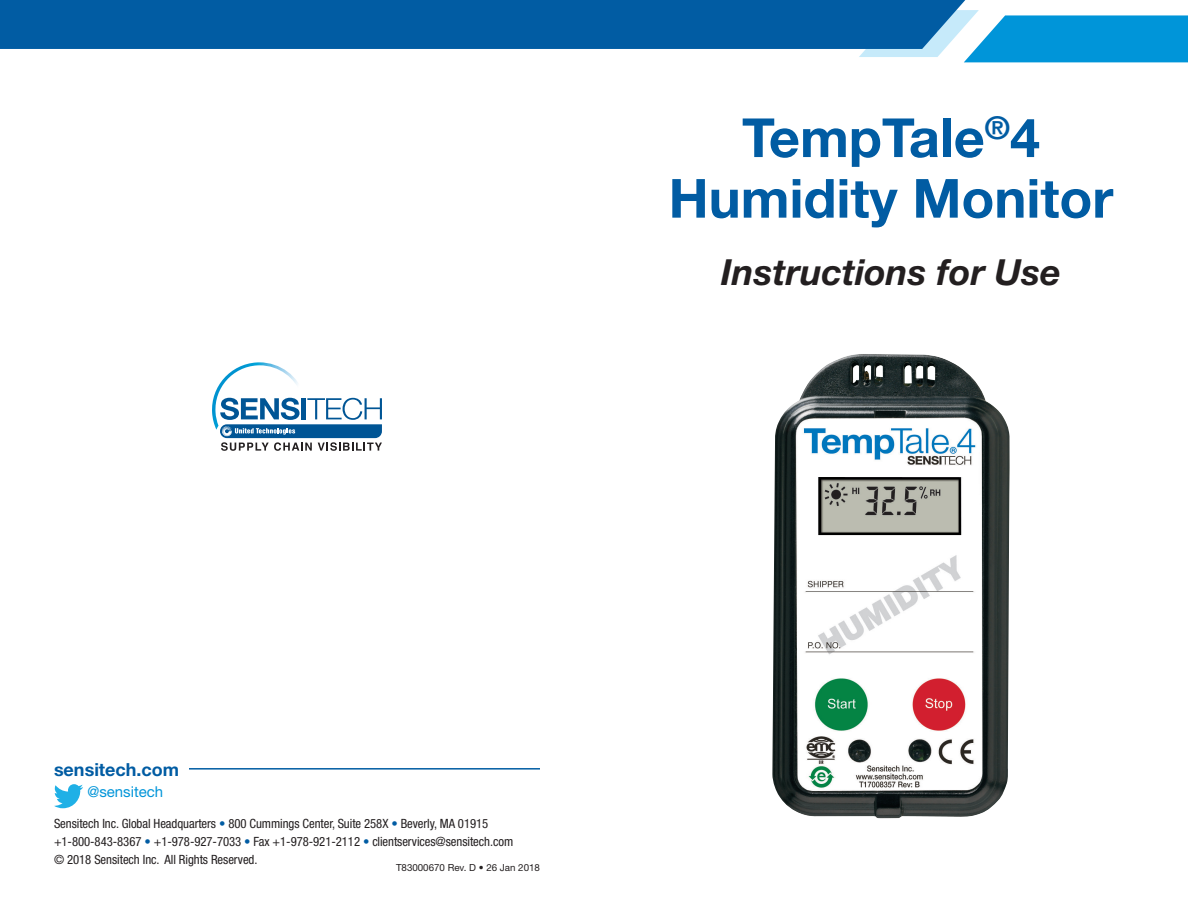
<style>
.page{position:relative;width:1188px;height:918px;background:#fff}
.page>*{position:absolute;margin:0;border:0;box-sizing:border-box;transform-origin:0 0}
.t1{font:700 54px/60.6px "Helvetica Neue LT Std";color:#015ca3;text-align:center}
.t2{font:italic 700 36px "Helvetica Neue";color:#231f20}
.t3{font:700 18px "Helvetica Neue LT Std";color:#015ca3}
.t4{font:15px "Helvetica Neue LT Std";color:#0095d9}
.t5{font:condensed 12.75px/18px "Helvetica Neue LT Std";letter-spacing:-.005em;color:#231f20}
.t6{font:9.75px "Helvetica Neue LT Std";color:#231f20}
.s1{color:#015ca3}
</style>
<div class="page">
<hr style="left:189px;top:768px;width:351px;height:2px;background:#015ca3">
<svg style="left:220px;top:398px;width:162px;height:53px"></svg>
<img style="left:212px;top:362px;width:93px;height:68px">
<svg style="left:859px;top:10px;width:329px;height:52px"></svg>
<div style="left:0;top:0;width:965px;height:49px;background:#015ca3"></div>
<svg style="left:54px;top:784px;width:29px;height:24px"></svg>
<img style="left:772px;top:354px;width:238px;height:464px">
<p class="t1" style="left:669px;top:106px;width:446px">TempTale<sup>®</sup>4<br>Humidity Monitor</p>
<p class="t2" style="left:721px;top:250px;width:341px">Instructions for Use</p>
<p class="t3" style="left:54px;top:759px;width:127px">sensitech.com</p>
<p class="t4" style="left:87px;top:783px;width:77px">@sensitech</p>
<p class="t5" style="left:54px;top:814px;width:461px">Sensitech Inc. Global Headquarters <span class="s1">•</span> 800 Cummings Center, Suite 258X <span class="s1">•</span> Beverly, MA 01915 +1-800-843-8367 <span class="s1">•</span> +1-978-927-7033 <span class="s1">•</span> Fax +1-978-921-2112 <span class="s1">•</span> clientservices@sensitech.com</p>
<p class="t5" style="left:54px;top:850px;width:205px">© 2018 Sensitech Inc. All Rights Reserved.</p>
<p class="t6" style="left:396px;top:862px;width:145px">T83000670 Rev. D • 26 Jan 2018</p>
</div>
